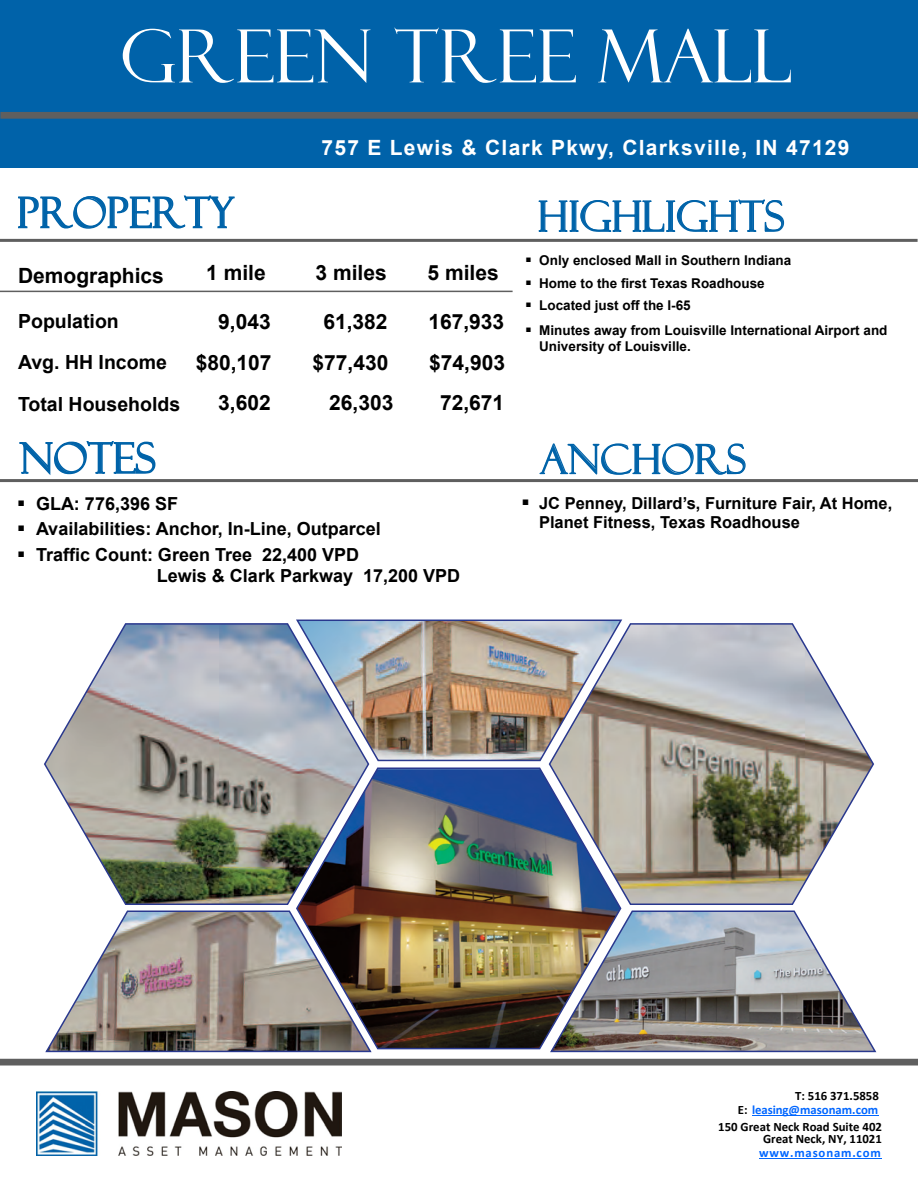
<style>
.page{position:relative;width:918px;height:1188px;background:#fff}
.page>*{position:absolute;margin:0;border:0;box-sizing:border-box;transform-origin:0 0}
.t1{font:73.5px "Felix Titling";color:#fff}
.t2{font:42px "Felix Titling";color:#0063a9}
.t3{font:40.5px "Felix Titling";color:#0063a9}
.t4{font:700 39px "Arial";color:#000}
.t5{font:700 31.5px/23.2px "Arial";color:#000}
.t6{font:700 21px "Arial";color:#000}
.t7{font:700 21px "Arial";letter-spacing:.06em;color:#fff}
.t8{font:700 19.5px/41.4px "Arial";color:#000}
.t9{font:700 18px/25.8px "Arial";color:#000;text-align:center}
.t10{font:700 16.5px/19.8px "Arial";color:#000}
.t11{font:700 13.5px/25.2px "Arial";color:#000}
.t12{font:700 12.75px/12px "Calibri";color:#000;text-align:right}
.t13{font:700 12.75px/14px "Calibri";color:#06f;text-align:right}
.t14{font:700 12.75px "Calibri";letter-spacing:.07em;color:#06f}
.s1{color:#000}
</style>
<div class="page">
<div style="left:0;top:0;width:918px;height:168px;background:#0062a9"></div>
<div style="left:0;top:112px;width:918px;height:7px;background:#5f5f5f"></div>
<div style="left:0;top:1059px;width:918px;height:7px;background:#5f5f5f"></div>
<img style="left:36px;top:1092px;width:305px;height:63px">
<hr style="left:752px;top:1115px;width:127px;height:1px;background:#06f">
<hr style="left:759px;top:1159px;width:123px;height:1px;background:#06f">
<img style="left:44px;top:623px;width:326px;height:282px">
<img style="left:295px;top:619px;width:328px;height:143px">
<svg style="left:550px;top:910px;width:327px;height:143px"></svg>
<img style="left:45px;top:910px;width:327px;height:143px">
<img style="left:548px;top:622px;width:326px;height:283px">
<img style="left:295px;top:766px;width:327px;height:284px">
<hr style="left:0;top:291px;width:513px;height:1px;background:#5f5f5f">
<hr style="left:0;top:479px;width:918px;height:3px;background:#5f5f5f">
<hr style="left:0;top:239px;width:918px;height:3px;background:#5f5f5f">
<svg style="left:18px;top:195px;width:217px;height:34px"></svg>
<svg style="left:19px;top:441px;width:137px;height:34px"></svg>
<svg style="left:538px;top:199px;width:247px;height:33px"></svg>
<svg style="left:539px;top:443px;width:207px;height:32px"></svg>
<h1 class="t1" style="left:120px;top:14px;width:675px">GREEN TREE MALL</h1>
<h2 class="t2" style="left:17px;top:189px;width:219px">PROPERTY</h2>
<h3 class="t7" style="left:322px;top:132px;width:530px">757 E Lewis &amp; Clark Pkwy, Clarksville, IN 47129</h3>
<h2 class="t2" style="left:538px;top:192px;width:248px">HIGHLIGHTS</h2>
<h3 class="t6" style="left:18px;top:261px;width:147px">Demographics</h3>
<h3 class="t8" style="left:18px;top:300px;width:164px">Population<br>Avg. HH Income<br>Total Households</h3>
<h2 class="t2" style="left:20px;top:434px;width:137px">NOTES</h2>
<h3 class="t6" style="left:206px;top:258px;width:61px">1 mile</h3>
<h3 class="t6" style="left:316px;top:258px;width:73px">3 miles</h3>
<h3 class="t6" style="left:428px;top:258px;width:73px">5 miles</h3>
<h3 class="t6" style="left:218px;top:306px;width:54px">9,043</h3>
<h3 class="t6" style="left:323px;top:306px;width:66px">61,382</h3>
<h3 class="t6" style="left:428px;top:306px;width:77px">167,933</h3>
<h3 class="t6" style="left:196px;top:348px;width:77px">$80,107</h3>
<h3 class="t6" style="left:313px;top:348px;width:77px">$77,430</h3>
<h3 class="t6" style="left:429px;top:348px;width:77px">$74,903</h3>
<h3 class="t6" style="left:218px;top:388px;width:54px">3,602</h3>
<h3 class="t6" style="left:329px;top:388px;width:66px">26,303</h3>
<h3 class="t6" style="left:440px;top:388px;width:66px">72,671</h3>
<h3 class="t9" style="left:36px;top:491px;width:144px">GLA: 776,396 SF</h3>
<h3 class="t4" style="left:16px;top:465px;width:12px">.</h3>
<h3 class="t9" style="left:16px;top:516px;width:367px"><sup>.</sup> Availabilities: Anchor, In-Line, Outparcel<br>Traffic Count: Green Tree 22,400 VPD</h3>
<h3 class="t9" style="left:157px;top:563px;width:305px">Lewis &amp; Clark Parkway 17,200 VPD</h3>
<h3 class="t4" style="left:16px;top:516px;width:12px">.</h3>
<h3 class="t5" style="left:524px;top:240px;width:10px">. .</h3>
<p class="t11" style="left:539px;top:248px;width:254px">Only enclosed Mall in Southern Indiana</p>
<p class="t11" style="left:539px;top:271px;width:227px">Home to the first Texas Roadhouse</p>
<h3 class="t5" style="left:524px;top:284px;width:10px">.</h3>
<p class="t11" style="left:539px;top:292px;width:350px">Located just off the I-65<br>Minutes away from Louisville International Airport and</p>
<p class="t11" style="left:539px;top:334px;width:153px">University of Louisville.</p>
<h3 class="t5" style="left:524px;top:309px;width:10px">.</h3>
<h3 class="t4" style="left:520px;top:464px;width:12px">.</h3>
<h3 class="t3" style="left:540px;top:436px;width:207px">ANCHORS</h3>
<p class="t10" style="left:539px;top:493px;width:355px">JC Penney, Dillard’s, Furniture Fair, At Home,<br>Planet Fitness, Texas Roadhouse</p>
<p class="t13" style="left:738px;top:1089px;width:142px"><span class="s1">T: 516 371.5858<br>E:</span> leasing@masonam.com</p>
<p class="t12" style="left:718px;top:1121px;width:165px">150 Great Neck Road Suite 402<br>Great Neck, NY, 11021</p>
<p class="t14" style="left:759px;top:1144px;width:123px">www.masonam.com</p>
</div>
